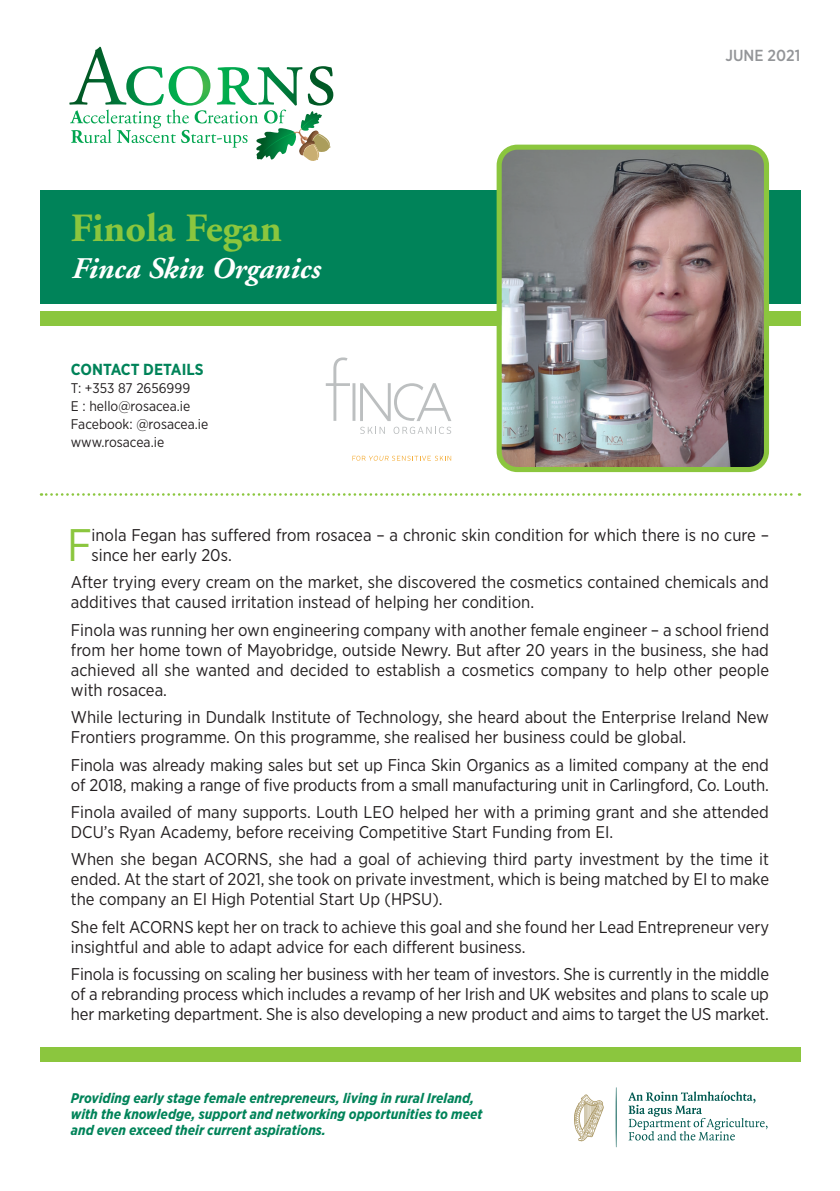
<style>
.page{position:relative;width:840px;height:1191px;background:#fff}
.page>*{position:absolute;margin:0;border:0;box-sizing:border-box;transform-origin:0 0}
.t1{font:45.6px "Gotham Narrow";color:#8bc63e}
.t2{font:700 40px "Adobe Garamond";color:#8bc63e}
.t3{font:italic 700 30px "Adobe Garamond";color:#fff}
.t4{font:17px/20px "Gotham Narrow";color:#231f20}
.t5{font:700 16px "Gotham Narrow";color:#008359}
.t6{font:500 16px "Gotham Narrow";color:#939598}
.t7{font:italic 700 14px/16px "Gotham Narrow";color:#008359}
.t8{font:14px/18px "Gotham Narrow";color:#231f20}
</style>
<div class="page">
<div style="left:40px;top:1047px;width:759px;height:14px;background:#8bc63e"></div>
<div style="left:40px;top:190px;width:759px;height:114px;background:#008359"></div>
<div style="left:40px;top:311px;width:759px;height:15px;background:#8bc63e"></div>
<img style="left:502px;top:147px;width:264px;height:319px">
<div style="left:496px;top:145px;width:272px;height:327px;border:5px solid #8bc63e;border-radius:18px"></div>
<svg style="left:41px;top:493px;width:758px;height:3px"></svg>
<svg style="left:69px;top:47px;width:264px;height:114px"></svg>
<svg style="left:628px;top:1091px;width:139px;height:49px"></svg>
<svg style="left:615px;top:1088px;width:1px;height:59px"></svg>
<svg style="left:574px;top:1094px;width:29px;height:47px"></svg>
<svg style="left:352px;top:456px;width:99px;height:5px"></svg>
<svg style="left:360px;top:427px;width:24px;height:7px"></svg>
<div style="left:393px;top:427px;width:6px;height:7px;background:#e4e6e6;border-radius:50%"></div>
<svg style="left:394px;top:427px;width:57px;height:7px"></svg>
<svg style="left:325px;top:357px;width:126px;height:64px"></svg>
<h2 class="t2" style="left:71px;top:206px;width:212px">Finola Fegan</h2>
<h3 class="t3" style="left:71px;top:252px;width:250px">Finca Skin Organics</h3>
<p class="t5" style="left:71px;top:359px;width:134px">CONTACT DETAILS</p>
<p class="t8" style="left:71px;top:379px;width:139px">T: +353 87 2656999<br>E : hello@rosacea.ie<br>Facebook: @rosacea.ie www.rosacea.ie</p>
<p class="t6" style="left:725px;top:45px;width:76px">JUNE 2021</p>
<h1 class="t1" style="left:67px;top:517px;width:27px">F</h1>
<p class="t4" style="left:91px;top:525px;width:678px">inola Fegan has suffered from rosacea – a chronic skin condition for which there is no cure – since her early 20s.</p>
<p class="t4" style="left:71px;top:572px;width:699px">After trying every cream on the market, she discovered the cosmetics contained chemicals and additives that caused irritation instead of helping her condition.</p>
<p class="t4" style="left:71px;top:619px;width:699px;text-align:justify">Finola was running her own engineering company with another female engineer – a school friend from her home town of Mayobridge, outside Newry. But after 20 years in the business, she had achieved all she wanted and decided to establish a cosmetics company to help other people with rosacea.</p>
<p class="t4" style="left:71px;top:707px;width:699px">While lecturing in Dundalk Institute of Technology, she heard about the Enterprise Ireland New<br>Frontiers programme. On this programme, she realised her business could be global.</p>
<p class="t4" style="left:71px;top:754px;width:699px">Finola was already making sales but set up Finca Skin Organics as a limited company at the end of 2018, making a range of five products from a small manufacturing unit in Carlingford, Co. Louth.</p>
<p class="t4" style="left:71px;top:801px;width:699px">Finola availed of many supports. Louth LEO helped her with a priming grant and she attended<br>DCU’s Ryan Academy, before receiving Competitive Start Funding from EI.</p>
<p class="t4" style="left:71px;top:849px;width:699px;text-align:justify">When she began ACORNS, she had a goal of achieving third party investment by the time it ended. At the start of 2021, she took on private investment, which is being matched by EI to make the company an EI High Potential Start Up (HPSU).</p>
<p class="t4" style="left:71px;top:916px;width:699px">She felt ACORNS kept her on track to achieve this goal and she found her Lead Entrepreneur very insightful and able to adapt advice for each different business.</p>
<p class="t4" style="left:71px;top:963px;width:699px;text-align:justify">Finola is focussing on scaling her business with her team of investors. She is currently in the middle of a rebranding process which includes a revamp of her Irish and UK websites and plans to scale up her marketing department. She is also developing a new product and aims to target the US market.</p>
<p class="t7" style="left:71px;top:1089px;width:413px">Providing early stage female entrepreneurs, living in rural Ireland, with the knowledge, support and networking opportunities to meet and even exceed their current aspirations.</p>
</div>
